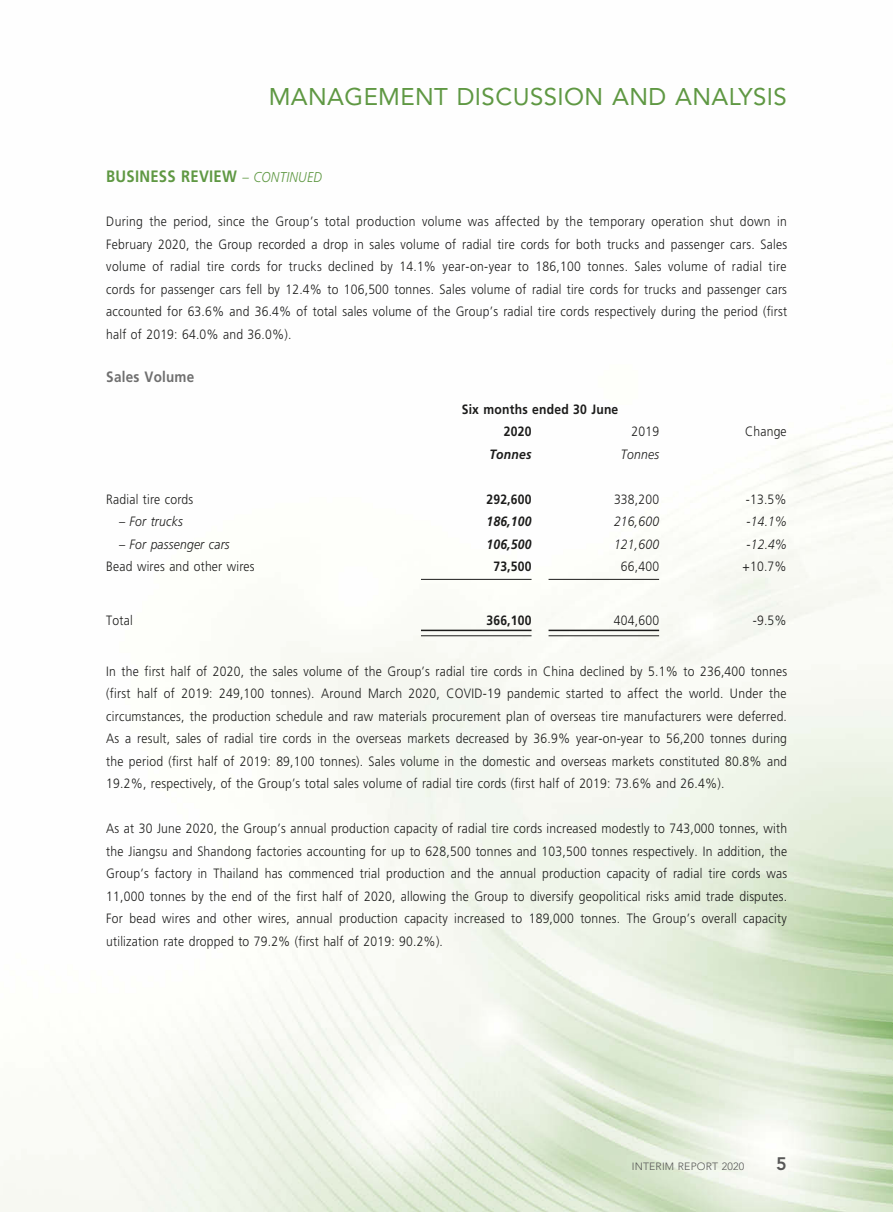
<style>
.page{position:relative;width:893px;height:1212px;background:#fff}
.page>*{position:absolute;margin:0;border:0;box-sizing:border-box;transform-origin:0 0}
.t1{font:24px "Avenir LT Std";letter-spacing:.015em;color:#5f9843}
.t2{font:800 18px "Avenir LT Std";color:#575756}
.t3{font:700 16.5px "Frutiger LT Std";letter-spacing:.015em;color:#5f9843;scale:.9 1}
.t4{font:700 15px "Frutiger LT Std";letter-spacing:.015em;color:#6f6f6f;scale:.9 1}
.t5{font:300 13.5px/22.5px "Frutiger LT Std";letter-spacing:.015em;color:#1c1c1b;text-align:justify;scale:.9 1}
.t6{font:italic 300 13.5px "Frutiger LT Std";letter-spacing:.015em;color:#1c1c1b;scale:.9 1}
.t7{font:700 13.5px/22.5px "Frutiger LT Std";letter-spacing:.015em;color:#1c1c1b;scale:.9 1}
.t8{font:italic 700 13.5px "Frutiger LT Std";letter-spacing:.015em;color:#1c1c1b;scale:.9 1}
.t9{font:300 10.5px "Avenir LT Std";letter-spacing:.015em;color:#575756}
.s1{font-weight:300;font-style:italic;font-size:14.25px}
</style>
<div class="page">
<img style="left:0;top:410px;width:893px;height:802px">
<hr style="left:421px;top:579px;width:110px;height:1px;background:#1c1c1b">
<hr style="left:549px;top:579px;width:110px;height:1px;background:#1c1c1b">
<hr style="left:421px;top:630px;width:110px;height:1px;background:#1c1c1b">
<hr style="left:421px;top:635px;width:110px;height:1px;background:#1c1c1b">
<hr style="left:549px;top:630px;width:110px;height:1px;background:#1c1c1b">
<hr style="left:549px;top:635px;width:110px;height:1px;background:#1c1c1b">
<h1 class="t1" style="left:269px;top:83px;width:520px">MANAGEMENT DISCUSSION AND ANALYSIS</h1>
<p class="t3" style="left:106px;top:167px;width:241px">BUSINESS REVIEW <span class="s1">– CONTINUED</span></p>
<p class="t5" style="left:106px;top:211px;width:758px">During the period, since the Group’s total production volume was affected by the temporary operation shut down in February 2020, the Group recorded a drop in sales volume of radial tire cords for both trucks and passenger cars. Sales volume of radial tire cords for trucks declined by 14.1% year-on-year to 186,100 tonnes. Sales volume of radial tire cords for passenger cars fell by 12.4% to 106,500 tonnes. Sales volume of radial tire cords for trucks and passenger cars accounted for 63.6% and 36.4% of total sales volume of the Group’s radial tire cords respectively during the period (first half of 2019: 64.0% and 36.0%).</p>
<p class="t4" style="left:106px;top:368px;width:99px">Sales Volume</p>
<p class="t7" style="left:504px;top:398px;width:129px;text-indent:-42px">Six months ended 30 June<br>2020</p>
<p class="t5" style="left:631px;top:420px;width:32px">2019</p>
<p class="t5" style="left:745px;top:420px;width:48px">Change</p>
<p class="t8" style="left:489px;top:446px;width:48px">Tonnes</p>
<p class="t6" style="left:621px;top:446px;width:44px">Tonnes</p>
<p class="t5" style="left:106px;top:488px;width:98px">Radial tire cords</p>
<p class="t7" style="left:486px;top:488px;width:52px">292,600</p>
<p class="t5" style="left:614px;top:488px;width:52px">338,200</p>
<p class="t5" style="left:746px;top:488px;width:47px">-13.5%</p>
<p class="t6" style="left:119px;top:514px;width:72px">– For trucks</p>
<p class="t8" style="left:486px;top:513px;width:52px">186,100</p>
<p class="t6" style="left:614px;top:514px;width:52px">216,600</p>
<p class="t6" style="left:746px;top:514px;width:46px">-14.1%</p>
<p class="t6" style="left:119px;top:536px;width:124px">– For passenger cars</p>
<p class="t8" style="left:486px;top:536px;width:52px">106,500</p>
<p class="t6" style="left:614px;top:536px;width:52px">121,600</p>
<p class="t6" style="left:746px;top:536px;width:46px">-12.4%</p>
<p class="t5" style="left:106px;top:555px;width:166px">Bead wires and other wires</p>
<p class="t7" style="left:493px;top:555px;width:44px">73,500</p>
<p class="t5" style="left:621px;top:555px;width:44px">66,400</p>
<p class="t5" style="left:743px;top:555px;width:51px">+10.7%</p>
<p class="t5" style="left:106px;top:609px;width:31px">Total</p>
<p class="t7" style="left:486px;top:609px;width:52px">366,100</p>
<p class="t5" style="left:614px;top:609px;width:52px">404,600</p>
<p class="t5" style="left:753px;top:609px;width:39px">-9.5%</p>
<p class="t5" style="left:106px;top:660px;width:758px">In the first half of 2020, the sales volume of the Group’s radial tire cords in China declined by 5.1% to 236,400 tonnes (first half of 2019: 249,100 tonnes). Around March 2020, COVID-19 pandemic started to affect the world. Under the circumstances, the production schedule and raw materials procurement plan of overseas tire manufacturers were deferred.<br>As a result, sales of radial tire cords in the overseas markets decreased by 36.9% year-on-year to 56,200 tonnes during the period (first half of 2019: 89,100 tonnes). Sales volume in the domestic and overseas markets constituted 80.8% and 19.2%, respectively, of the Group’s total sales volume of radial tire cords (first half of 2019: 73.6% and 26.4%).</p>
<p class="t5" style="left:106px;top:818px;width:758px">As at 30 June 2020, the Group’s annual production capacity of radial tire cords increased modestly to 743,000 tonnes, with the Jiangsu and Shandong factories accounting for up to 628,500 tonnes and 103,500 tonnes respectively. In addition, the Group’s factory in Thailand has commenced trial production and the annual production capacity of radial tire cords was 11,000 tonnes by the end of the first half of 2020, allowing the Group to diversify geopolitical risks amid trade disputes.<br>For bead wires and other wires, annual production capacity increased to 189,000 tonnes. The Group’s overall capacity utilization rate dropped to 79.2% (first half of 2019: 90.2%).</p>
<p class="t9" style="left:632px;top:1160px;width:114px">INTERIM REPORT 2020</p>
<h2 class="t2" style="left:776px;top:1153px;width:12px">5</h2>
</div>
